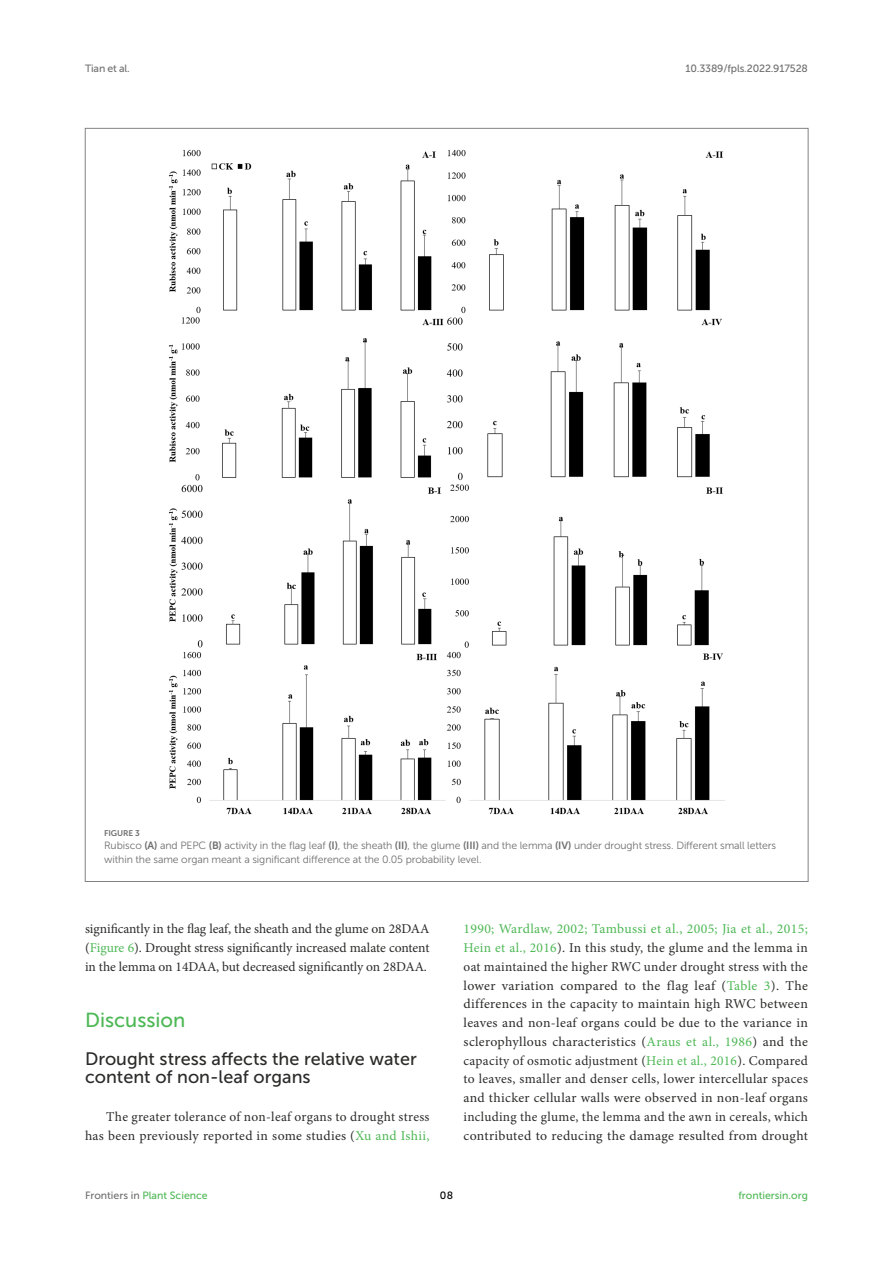
<style>
.page{position:relative;width:893px;height:1263px;background:#fff}
.page>*{position:absolute;margin:0;border:0;box-sizing:border-box;transform-origin:0 0}
.HEAD_1{font:20.25px "Museo Sans 500";color:#4eb855}
.HEAD_2_after_HEAD_1{font:18px/18.8px "Museo Sans 500";color:#2b2b2a}
.TEXT_FLUSH{font:13.5px/18.8px "Minion Pro";letter-spacing:.015em;color:#2b2b2a;text-align:justify}
.FIG_LEG{font:10.5px/13.5px "Museo Sans 300";letter-spacing:-.01em;color:#706f70}
.t1{font:10.5px "Museo Sans 500";color:#4eb855}
.t2{font:10.5px "Museo Sans 500";letter-spacing:-.015em;color:#706f70}
.t3{font:10.5px "Museo Sans 500";color:#000}
.FIG_HD{font:8.25px "Museo Sans 700";letter-spacing:-.01em;color:#706f70}
.s1{font-family:"Museo Sans 700"}
.s2{color:#4eb855}
.s3{color:#706f70}
</style>
<div class="page">
<img style="left:168px;top:149px;width:557px;height:666px">
<p class="t2" style="left:85px;top:63px;width:46px">Tian et al.</p>
<p class="t2" style="left:686px;top:63px;width:124px">10.3389/fpls.2022.917528</p>
<p class="FIG_HD" style="left:104px;top:828px;width:37px">FIGURE 3</p>
<p class="FIG_LEG" style="left:104px;top:839px;width:674px">Rubisco <span class="s1">(A)</span> and PEPC <span class="s1">(B)</span> activity in the flag leaf <span class="s1">(I)</span>, the sheath <span class="s1">(II)</span>, the glume <span class="s1">(III)</span> and the lemma <span class="s1">(IV)</span> under drought stress. Different small letters within the same organ meant a significant difference at the 0.05 probability level.</p>
<p class="TEXT_FLUSH" style="left:85px;top:920px;width:346px">significantly in the flag leaf, the sheath and the glume on 28DAA (<span class="s2">Figure 6</span>). Drought stress significantly increased malate content in the lemma on 14DAA, but decreased significantly on 28DAA.</p>
<p class="HEAD_1" style="left:85px;top:1009px;width:102px">Discussion</p>
<p class="HEAD_2_after_HEAD_1" style="left:85px;top:1049px;width:333px">Drought stress affects the relative water content of non-leaf organs</p>
<p class="TEXT_FLUSH" style="left:85px;top:1107px;width:346px;text-align:right">The greater tolerance of non-leaf organs to drought stress has been previously reported in some studies (<span class="s2">Xu and Ishii,</span></p>
<p class="TEXT_FLUSH" style="left:463px;top:920px;width:346px"><span class="s2">1990; Wardlaw, 2002; Tambussi et al., 2005; Jia et al., 2015; Hein et al., 2016</span>). In this study, the glume and the lemma in oat maintained the higher RWC under drought stress with the lower variation compared to the flag leaf (<span class="s2">Table 3</span>). The differences in the capacity to maintain high RWC between leaves and non-leaf organs could be due to the variance in sclerophyllous characteristics (<span class="s2">Araus et al., 1986</span>) and the capacity of osmotic adjustment (<span class="s2">Hein et al., 2016</span>). Compared to leaves, smaller and denser cells, lower intercellular spaces and thicker cellular walls were observed in non-leaf organs including the glume, the lemma and the awn in cereals, which contributed to reducing the damage resulted from drought</p>
<p class="t1" style="left:85px;top:1190px;width:124px"><span class="s3">Frontiers in</span> Plant Science</p>
<p class="t3" style="left:440px;top:1190px;width:15px">08</p>
<p class="t1" style="left:738px;top:1190px;width:71px">frontiersin.org</p>
</div>
